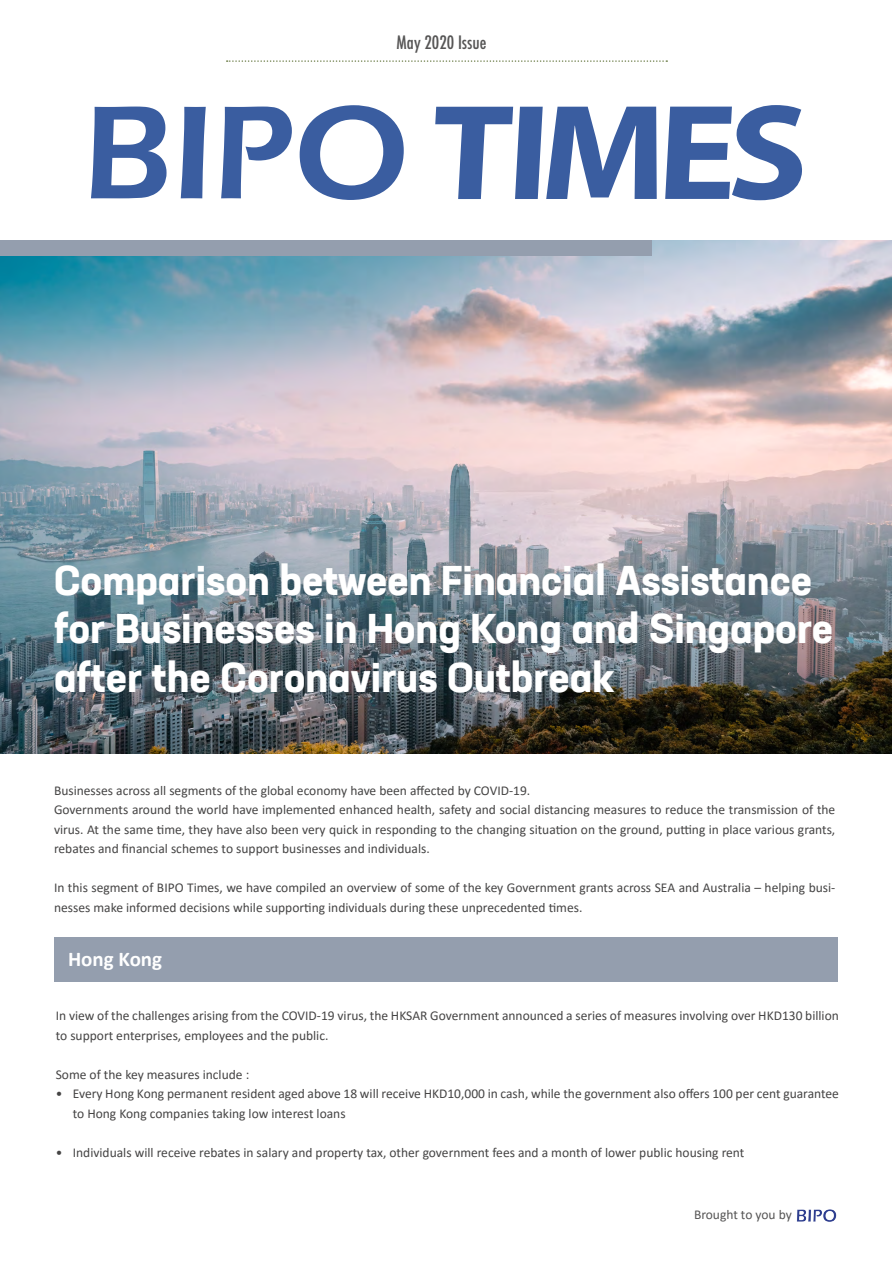
<style>
.page{position:relative;width:893px;height:1263px;background:#fff}
.page>*{position:absolute;margin:0;border:0;box-sizing:border-box;transform-origin:0 0}
.t1{font:700 40.5px/48.6px "Neusa Next Std";color:#fff}
.t2{font:700 21px "Calibri";color:#fff}
.t3{font:500 condensed 18px "Futura";color:#565555}
.t4{font:13.5px/19.5px "Calibri";color:#454444}
.t5{font:13.5px "Calibri";color:#565555}
</style>
<div class="page">
<svg style="left:91px;top:107px;width:76px;height:91px"></svg>
<svg style="left:181px;top:107px;width:25px;height:91px;background:#5d7ab1"></svg>
<svg style="left:221px;top:107px;width:71px;height:91px"></svg>
<svg style="left:300px;top:105px;width:104px;height:95px"></svg>
<svg style="left:435px;top:107px;width:222px;height:92px"></svg>
<svg style="left:665px;top:105px;width:137px;height:95px"></svg>
<img style="left:0;top:240px;width:892px;height:514px">
<div style="left:0;top:240px;width:651px;height:16px;background:#949eae"></div>
<svg style="left:227px;top:60px;width:440px;height:2px"></svg>
<img style="left:797px;top:1209px;width:39px;height:13px">
<div style="left:55px;top:937px;width:783px;height:45px;background:#949eae"></div>
<h3 class="t3" style="left:397px;top:31px;width:91px">May 2020 Issue</h3>
<h1 class="t1" style="left:54px;top:555px;width:781px">Comparison between Financial Assistance for Businesses in Hong Kong and Singapore after the Coronavirus Outbreak</h1>
<p class="t4" style="left:54px;top:780px;width:783px">Businesses across all segments of the global economy have been affected by COVID-19.<br>Governments around the world have implemented enhanced health, safety and social distancing measures to reduce the transmission of the virus. At the same time, they have also been very quick in responding to the changing situation on the ground, putting in place various grants, rebates and financial schemes to support businesses and individuals.</p>
<p class="t4" style="left:54px;top:877px;width:783px">In this segment of BIPO Times, we have compiled an overview of some of the key Government grants across SEA and Australia – helping busi&shy;nesses make informed decisions while supporting individuals during these unprecedented times.</p>
<h2 class="t2" style="left:68px;top:946px;width:96px">Hong Kong</h2>
<p class="t4" style="left:56px;top:1005px;width:785px">In view of the challenges arising from the COVID-19 virus, the HKSAR Government announced a series of measures involving over HKD130 billion to support enterprises, employees and the public.</p>
<p class="t4" style="left:56px;top:1064px;width:195px">Some of the key measures include :</p>
<p class="t4" style="left:73px;top:1083px;width:768px;text-indent:-17px">• Every Hong Kong permanent resident aged above 18 will receive HKD10,000 in cash, while the government also offers 100 per cent guarantee to Hong Kong companies taking low interest loans</p>
<p class="t4" style="left:56px;top:1142px;width:690px">• Individuals will receive rebates in salary and property tax, other government fees and a month of lower public housing rent</p>
<p class="t5" style="left:694px;top:1205px;width:99px">Brought to you by</p>
</div>
